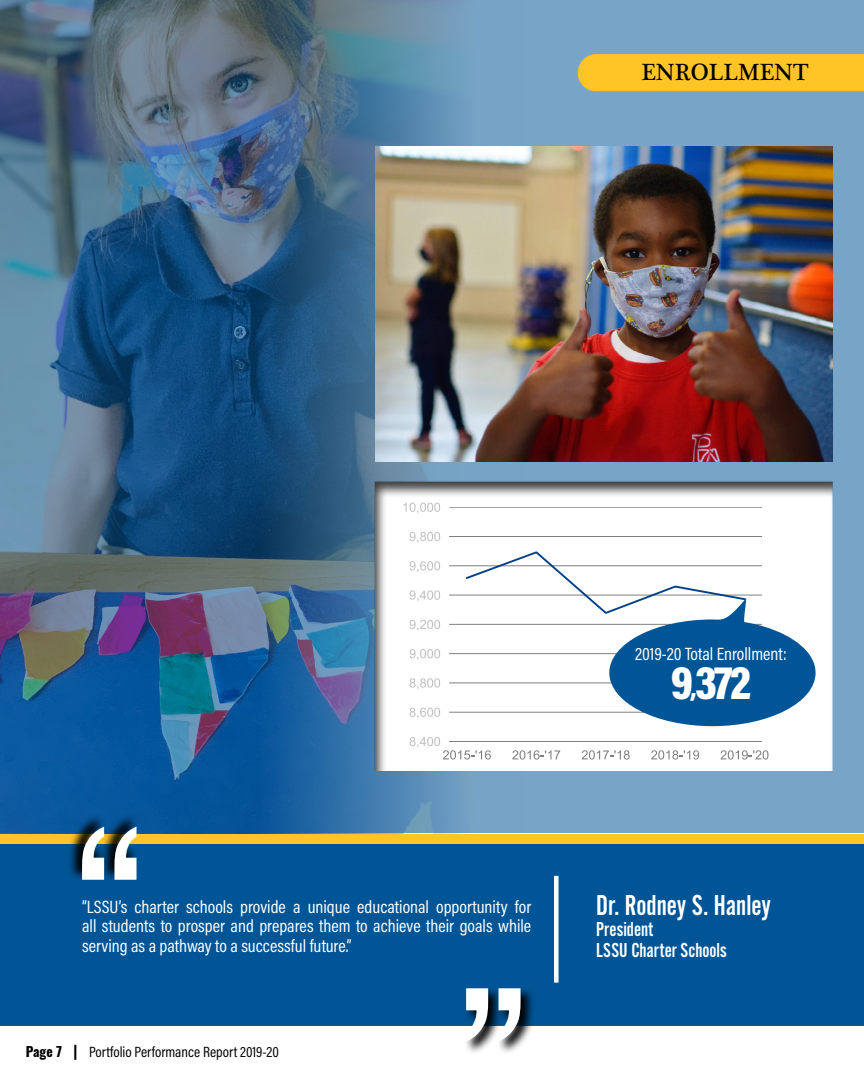
<style>
.page{position:relative;width:864px;height:1080px;background:#fff}
.page>*{position:absolute;margin:0;border:0;box-sizing:border-box;transform-origin:0 0}
.t1{font:900 48px "Acumin Pro Cond";color:#fff}
.t2{font:30px "Alternate Got No 2 D";color:#fff}
.t3{font:24px "Plantagenet Cherokee";color:#000}
.t4{font:21px/21px "Alternate Got No 2 D";color:#fff}
.t5{font:18px/19.5px "Acumin Pro Cond";color:#fff;text-align:justify}
.t6{font:15px "Acumin Pro Cond";color:#000}
.s1{font-size:28.05px}
.s2{font-family:"Oswald";font-weight:700;font-size:13.5px}
.s3{font-family:"Oswald";font-weight:700}
</style>
<div class="page">
<img style="left:0;top:0;width:864px;height:833px">
<div style="left:578px;top:54px;width:286px;height:37px;background:#ffc425"></div>
<div style="left:361px;top:470px;width:484px;height:301px;background:#000;opacity:.75"></div>
<div style="left:0;top:834px;width:864px;height:11px;background:#ffc425"></div>
<div style="left:0;top:844px;width:864px;height:181px;background:#005596"></div>
<div style="left:554px;top:876px;width:5px;height:107px;background:#fff"></div>
<svg style="left:67px;top:813px;width:72px;height:66px"></svg>
<svg style="left:82px;top:827px;width:55px;height:53px;background:#9ba9ad"></svg>
<svg style="left:464px;top:989px;width:71px;height:63px"></svg>
<svg style="left:466px;top:988px;width:55px;height:53px"></svg>
<img style="left:376px;top:147px;width:457px;height:315px">
<svg style="left:512px;top:750px;width:48px;height:10px"></svg>
<svg style="left:582px;top:750px;width:48px;height:10px"></svg>
<svg style="left:651px;top:750px;width:48px;height:10px"></svg>
<svg style="left:721px;top:750px;width:48px;height:10px"></svg>
<hr style="left:450px;top:741px;width:312px;height:1px;background:#808080">
<svg style="left:410px;top:737px;width:81px;height:23px"></svg>
<hr style="left:450px;top:712px;width:312px;height:1px;background:#808080">
<svg style="left:410px;top:708px;width:30px;height:11px"></svg>
<hr style="left:450px;top:683px;width:312px;height:1px;background:#808080">
<svg style="left:410px;top:678px;width:30px;height:11px"></svg>
<hr style="left:450px;top:653px;width:312px;height:1px;background:#808080">
<svg style="left:410px;top:649px;width:30px;height:11px"></svg>
<hr style="left:450px;top:624px;width:312px;height:1px;background:#808080">
<svg style="left:410px;top:620px;width:30px;height:11px"></svg>
<hr style="left:450px;top:595px;width:312px;height:1px;background:#808080">
<svg style="left:410px;top:590px;width:30px;height:11px"></svg>
<hr style="left:450px;top:566px;width:312px;height:1px;background:#808080">
<svg style="left:410px;top:561px;width:30px;height:11px"></svg>
<hr style="left:450px;top:536px;width:312px;height:1px;background:#808080">
<svg style="left:410px;top:532px;width:30px;height:11px"></svg>
<hr style="left:450px;top:507px;width:312px;height:1px;background:#808080">
<svg style="left:403px;top:503px;width:37px;height:11px"></svg>
<svg style="left:465px;top:550px;width:351px;height:176px"></svg>
<h3 class="t3" style="left:642px;top:58px;width:169px">ENROLLMENT</h3>
<p class="t5" style="left:635px;top:644px;width:153px">2019-20 Total Enrollment:</p>
<h1 class="t1" style="left:671px;top:651px;width:82px">9<span class="s1">,</span>372</h1>
<p class="t5" style="left:82px;top:897px;width:451px">“LSSU’s charter schools provide a unique educational opportunity for all students to prosper and prepares them to achieve their goals while serving as a pathway to a successful future.”</p>
<h2 class="t2" style="left:596px;top:890px;width:176px">Dr. Rodney S. Hanley</h2>
<p class="t4" style="left:596px;top:919px;width:132px">President<br>LSSU Charter Schools</p>
<p class="t6" style="left:26px;top:1043px;width:255px"><span class="s2">Page 7</span> <span class="s3">|</span> Portfolio Performance Report 2019-20</p>
</div>
